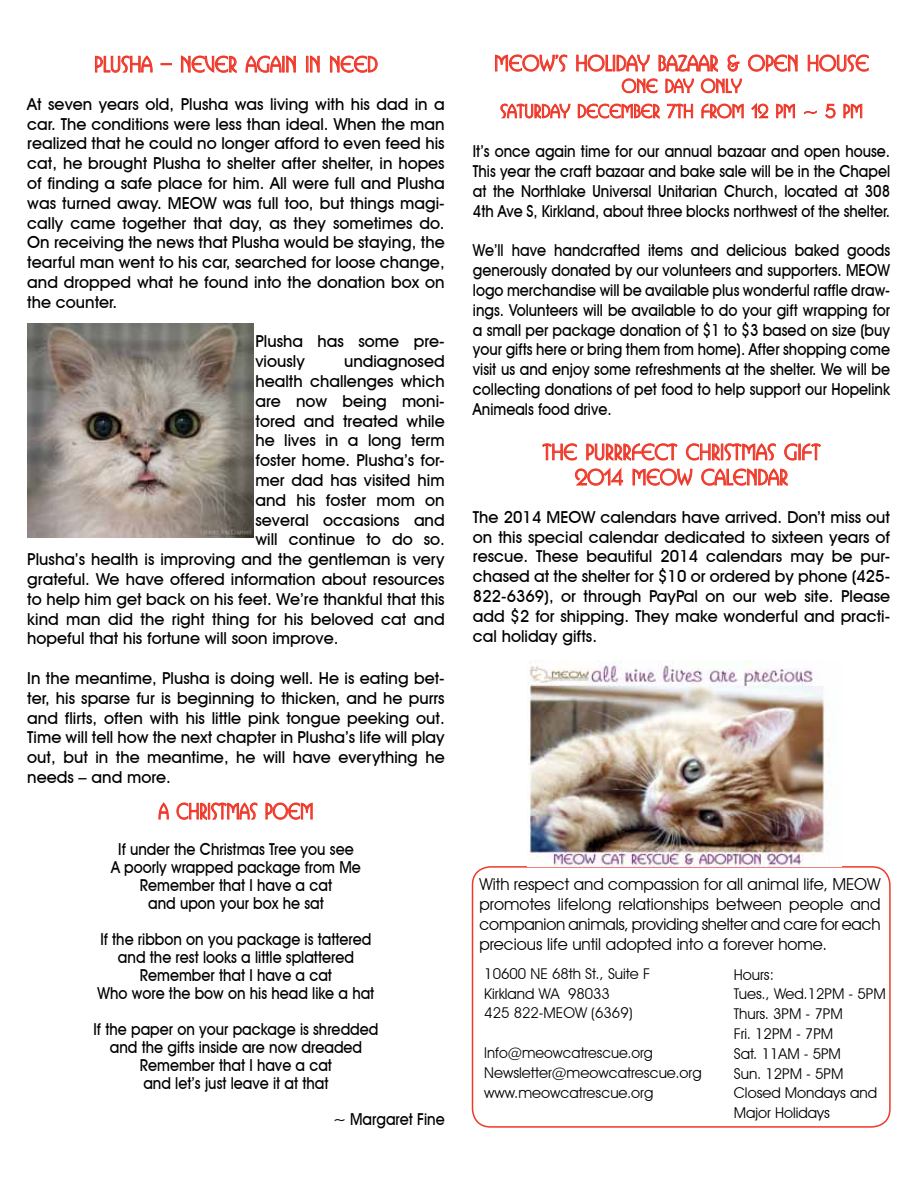
<style>
.page{position:relative;width:918px;height:1188px;background:#fff}
.page>*{position:absolute;margin:0;border:0;box-sizing:border-box;transform-origin:0 0}
.t1{font:500 21px/25.2px "Busorama IT Cby BT";color:#ef3829;text-align:center}
.t2{font:500 21px "Busorama IT Cby BT";color:#ef3829;scale:.9 1}
.t3{font:500 18px/25.2px "Busorama IT Cby BT";color:#ef3829;text-align:center}
.t4{font:500 16.5px/19.8px "Avant Garde IT Cby BT";color:#000;text-align:justify}
.t5{font:500 16.5px/19.8px "Avant Garde IT Cby BT";color:#000;text-align:center;scale:.9 1}
.t6{font:16.5px/19.8px "Avant Garde IT Cby BT";color:#000;text-align:justify}
.t7{font:14.85px/19.8px "Avant Garde IT Cby BT";color:#000}
</style>
<div class="page">
<svg style="left:95px;top:55px;width:58px;height:18px"></svg>
<svg style="left:161px;top:63px;width:11px;height:2px"></svg>
<svg style="left:181px;top:55px;width:56px;height:18px"></svg>
<svg style="left:245px;top:55px;width:51px;height:18px"></svg>
<svg style="left:306px;top:55px;width:14px;height:18px"></svg>
<svg style="left:330px;top:55px;width:48px;height:18px"></svg>
<svg style="left:158px;top:802px;width:11px;height:18px"></svg>
<svg style="left:176px;top:802px;width:82px;height:18px"></svg>
<svg style="left:265px;top:802px;width:48px;height:18px"></svg>
<div style="left:472px;top:866px;width:419px;height:262px;border:2px solid #ef3829;border-radius:18px"></div>
<svg style="left:495px;top:54px;width:73px;height:18px"></svg>
<svg style="left:576px;top:54px;width:74px;height:18px"></svg>
<svg style="left:658px;top:54px;width:60px;height:18px"></svg>
<svg style="left:727px;top:54px;width:13px;height:18px"></svg>
<svg style="left:748px;top:54px;width:50px;height:18px"></svg>
<svg style="left:807px;top:54px;width:62px;height:18px"></svg>
<svg style="left:621px;top:78px;width:37px;height:16px"></svg>
<svg style="left:665px;top:78px;width:29px;height:15px"></svg>
<svg style="left:701px;top:78px;width:41px;height:16px"></svg>
<svg style="left:500px;top:103px;width:71px;height:16px"></svg>
<svg style="left:578px;top:103px;width:82px;height:16px"></svg>
<svg style="left:667px;top:103px;width:26px;height:16px"></svg>
<svg style="left:701px;top:103px;width:43px;height:16px"></svg>
<svg style="left:751px;top:103px;width:18px;height:16px"></svg>
<svg style="left:776px;top:103px;width:19px;height:16px"></svg>
<svg style="left:804px;top:110px;width:13px;height:5px"></svg>
<svg style="left:825px;top:104px;width:11px;height:15px"></svg>
<svg style="left:843px;top:103px;width:20px;height:16px"></svg>
<svg style="left:542px;top:443px;width:35px;height:18px"></svg>
<svg style="left:586px;top:443px;width:92px;height:18px"></svg>
<svg style="left:686px;top:443px;width:90px;height:18px"></svg>
<svg style="left:784px;top:443px;width:37px;height:18px"></svg>
<svg style="left:575px;top:467px;width:48px;height:19px"></svg>
<svg style="left:632px;top:468px;width:61px;height:18px"></svg>
<svg style="left:701px;top:468px;width:87px;height:18px"></svg>
<img style="left:527px;top:660px;width:303px;height:206px">
<img style="left:27px;top:324px;width:226px;height:214px">
<p class="t1" style="left:94px;top:52px;width:285px">PLUSHA – NEVER AGAIN IN NEED</p>
<p class="t4" style="left:27px;top:94px;width:419px">At seven years old, Plusha was living with his dad in a car. The conditions were less than ideal. When the man realized that he could no longer afford to even feed his cat, he brought Plusha to shelter after shelter, in hopes of finding a safe place for him. All were full and Plusha was turned away. MEOW was full too, but things magi&shy;cally came together that day, as they sometimes do.<br>On receiving the news that Plusha would be staying, the tearful man went to his car, searched for loose change, and dropped what he found into the donation box on the counter.</p>
<p class="t4" style="left:255px;top:332px;width:191px">Plusha has some pre&shy;viously</p>
<p class="t4" style="left:344px;top:351px;width:102px">undiagnosed</p>
<p class="t4" style="left:255px;top:371px;width:191px">health challenges which</p>
<p class="t4" style="left:255px;top:391px;width:191px">are now being moni-</p>
<p class="t4" style="left:255px;top:411px;width:191px">tored and treated while</p>
<p class="t4" style="left:255px;top:431px;width:191px">he lives in a long term</p>
<p class="t4" style="left:255px;top:450px;width:191px">foster home. Plusha’s for-</p>
<p class="t4" style="left:255px;top:470px;width:191px">mer dad has visited him</p>
<p class="t4" style="left:255px;top:490px;width:191px">and his foster mom on</p>
<p class="t4" style="left:255px;top:510px;width:191px">several occasions and</p>
<p class="t4" style="left:255px;top:530px;width:191px">will continue to do so.</p>
<p class="t4" style="left:27px;top:549px;width:419px">Plusha’s health is improving and the gentleman is very</p>
<p class="t4" style="left:27px;top:569px;width:419px">grateful. We have offered information about resources</p>
<p class="t4" style="left:27px;top:589px;width:419px">to help him get back on his feet. We’re thankful that this</p>
<p class="t4" style="left:27px;top:609px;width:419px">kind man did the right thing for his beloved cat and</p>
<p class="t4" style="left:27px;top:629px;width:313px">hopeful that his fortune will soon improve.</p>
<p class="t4" style="left:27px;top:668px;width:419px">In the meantime, Plusha is doing well. He is eating bet&shy;ter, his sparse fur is beginning to thicken, and he purrs and flirts, often with his little pink tongue peeking out.<br>Time will tell how the next chapter in Plusha’s life will play out, but in the meantime, he will have everything he needs – and more.</p>
<p class="t2" style="left:159px;top:799px;width:173px">A CHRISTMAS POEM</p>
<p class="t5" style="left:111px;top:840px;width:279px;line-height:18px">If under the Christmas Tree you see<br>A poorly wrapped package from Me<br>Remember that I have a cat<br>and upon your box he sat</p>
<p class="t5" style="left:98px;top:930px;width:309px;line-height:18px">If the ribbon on you package is tattered and the rest looks a little splattered Remember that I have a cat<br>Who wore the bow on his head like a hat</p>
<p class="t5" style="left:94px;top:1020px;width:318px;line-height:18px">If the paper on your package is shredded and the gifts inside are now dreaded<br>Remember that I have a cat<br>and let’s just leave it at that</p>
<p class="t5" style="left:334px;top:1109px;width:125px">~ Margaret Fine</p>
<p class="t1" style="left:494px;top:51px;width:376px">MEOW’S HOLIDAY BAZAAR &amp; OPEN HOUSE</p>
<p class="t3" style="left:500px;top:73px;width:364px">ONE DAY ONLY<br>SATURDAY DECEMBER 7TH FROM 12 PM ~ 5 PM</p>
<p class="t5" style="left:473px;top:142px;width:465px;text-align:justify">It’s once again time for our annual bazaar and open house.<br>This year the craft bazaar and bake sale will be in the Chapel at the Northlake Universal Unitarian Church, located at 308<br>4th Ave S, Kirkland, about three blocks northwest of the shelter.</p>
<p class="t5" style="left:473px;top:241px;width:465px;text-align:justify">We’ll have handcrafted items and delicious baked goods generously donated by our volunteers and supporters. MEOW logo merchandise will be available plus wonderful raffle draw&shy;ings. Volunteers will be available to do your gift wrapping for a small per package donation of $1 to $3 based on size (buy your gifts here or bring them from home). After shopping come visit us and enjoy some refreshments at the shelter. We will be collecting donations of pet food to help support our Hopelink Animeals food drive.</p>
<p class="t1" style="left:543px;top:440px;width:279px">THE PURRRFECT CHRISTMAS GIFT<br>2014 MEOW CALENDAR</p>
<p class="t4" style="left:473px;top:507px;width:419px">The 2014 MEOW calendars have arrived. Don’t miss out on this special calendar dedicated to sixteen years of rescue. These beautiful 2014 calendars may be pur&shy;chased at the shelter for $10 or ordered by phone (425- 822-6369), or through PayPal on our web site. Please add $2 for shipping. They make wonderful and practi&shy;cal holiday gifts.</p>
<p class="t6" style="left:479px;top:874px;width:403px">With respect and compassion for all animal life, MEOW promotes lifelong relationships between people and companion animals, providing shelter and care for each precious life until adopted into a forever home.</p>
<p class="t7" style="left:484px;top:963px;width:168px">10600 NE 68th St., Suite F<br>Kirkland WA 98033<br>425 822-MEOW (6369)</p>
<p class="t7" style="left:484px;top:1043px;width:219px">Info@meowcatrescue.org<br>Newsletter@meowcatrescue.org www.meowcatrescue.org</p>
<p class="t7" style="left:734px;top:964px;width:153px">Hours:<br>Tues., Wed.12PM - 5PM<br>Thurs. 3PM - 7PM<br>Fri. 12PM - 7PM<br>Sat. 11AM - 5PM<br>Sun. 12PM - 5PM<br>Closed Mondays and<br>Major Holidays</p>
</div>
